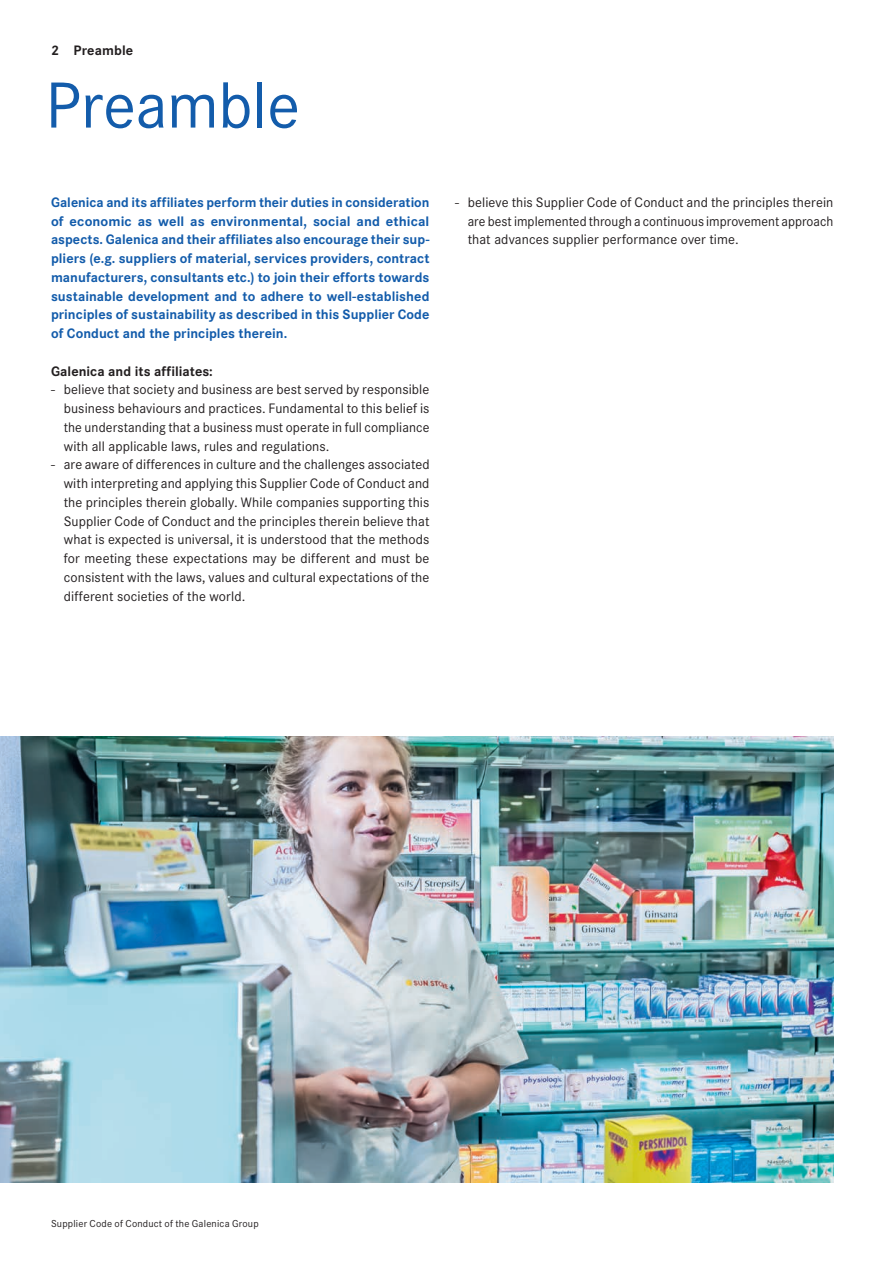
<style>
.page{position:relative;width:893px;height:1263px;background:#fff}
.page>*{position:absolute;margin:0;border:0;box-sizing:border-box;transform-origin:0 0}
.t1{font:67.5px "Corporate S";letter-spacing:-.005em;color:#135cab}
.t2{font:14.25px/18.8px "Corporate S";letter-spacing:.005em;color:#231f20;text-align:justify}
.t3{font:700 14.25px/18.8px "Corporate S";letter-spacing:.005em;color:#135cab;text-align:justify}
.t4{font:700 14.25px "Corporate S";letter-spacing:.005em;color:#231f20}
.t5{font:10.5px "Corporate S";letter-spacing:.02em;color:#231f20}
</style>
<div class="page">
<img style="left:0;top:736px;width:833px;height:446px">
<p class="t4" style="left:51px;top:42px;width:84px">2 Preamble</p>
<h1 class="t1" style="left:45px;top:67px;width:256px">Preamble</h1>
<p class="t3" style="left:51px;top:193px;width:380px">Galenica and its affiliates perform their duties in consideration of economic as well as environmental, social and ethical aspects. Galenica and their affiliates also encourage their sup&shy;pliers (e.g. suppliers of material, services providers, contract manufacturers, consultants etc.) to join their efforts towards sustainable development and to adhere to well-established principles of sustainability as described in this Supplier Code of Conduct and the principles therein.</p>
<p class="t4" style="left:51px;top:363px;width:163px">Galenica and its affiliates:</p>
<p class="t2" style="left:64px;top:380px;width:367px;text-indent:-13px">- believe that society and business are best served by responsible business behaviours and practices. Fundamental to this belief is the understanding that a business must operate in full compliance with all applicable laws, rules and regulations.</p>
<p class="t2" style="left:64px;top:455px;width:367px;text-indent:-13px">- are aware of differences in culture and the challenges associated with interpreting and applying this Supplier Code of Conduct and the principles therein globally. While companies supporting this Supplier Code of Conduct and the principles therein believe that what is expected is universal, it is understood that the methods for meeting these expectations may be different and must be consistent with the laws, values and cultural expectations of the different societies of the world.</p>
<p class="t2" style="left:468px;top:193px;width:367px;text-indent:-13px">- believe this Supplier Code of Conduct and the principles therein are best implemented through a continuous improvement approach that advances supplier performance over time.</p>
<p class="t5" style="left:51px;top:1218px;width:209px">Supplier Code of Conduct of the Galenica Group</p>
</div>
